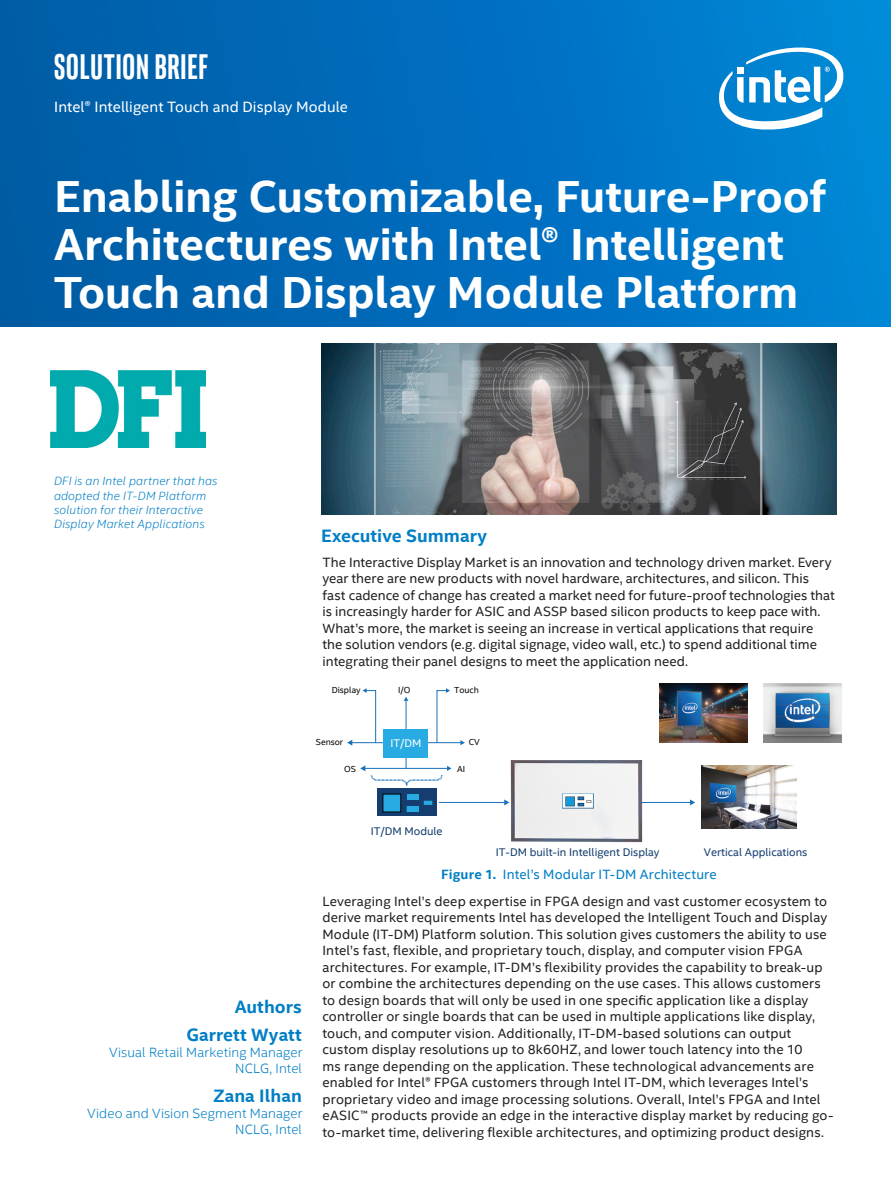
<style>
.page{position:relative;width:891px;height:1188px;background:#fff}
.page>*{position:absolute;margin:0;border:0;box-sizing:border-box;transform-origin:0 0}
.Main_Title{font:700 45px/48px "Intel Clear";letter-spacing:-.005em;color:#fff}
.t1{font:700 36px "Intel Clear Pro";letter-spacing:.025em;color:#fff}
.PlQtRt_-_Pull_Quote{font:700 18px "Intel Clear";letter-spacing:.005em;color:#007ec5}
._5_Header_1{font:700 18px "Intel Clear";color:#007ec5}
.Mini_Header{font:15px "Intel Clear";letter-spacing:.005em;color:#fff}
.MainCopy___Caption{font:13.5px/16.5px "Intel Clear";letter-spacing:.01em;color:#231f20}
.PlQtRt_-_Pull_Quote-2{font:300 13.5px/16.2px "Intel Clear";letter-spacing:.01em;color:#007ec5;text-align:right}
.MainCopy___Caption-2{font:13.5px "Intel Clear";letter-spacing:.01em;color:#007ec5}
.MainCopy___Caption-3{font:italic 300 12px/14.4px "Intel Clear";letter-spacing:.015em;color:#007ec5}
.t2{font:11.1px "Intel Clear";color:#143e6f}
.t3{font:11.1px "Intel Clear";color:#fff}
.t4{font:8.7px "Intel Clear";letter-spacing:-.005em;color:#050504}
.s1{font-weight:700}
</style>
<div class="page">
<img style="left:0;top:0;width:891px;height:326px">
<img style="left:50px;top:371px;width:155px;height:76px">
<img style="left:321px;top:343px;width:516px;height:171px">
<img style="left:509px;top:760px;width:134px;height:83px">
<hr style="left:351px;top:742px;width:110px;height:1px;background:#1971ba">
<svg style="left:347px;top:740px;width:5px;height:6px"></svg>
<svg style="left:460px;top:740px;width:5px;height:5px"></svg>
<hr style="left:406px;top:700px;width:1px;height:68px;background:#1971ba">
<svg style="left:404px;top:697px;width:4px;height:4px"></svg>
<div style="left:384px;top:730px;width:44px;height:28px;background:#27abe2"></div>
<div style="left:377px;top:788px;width:59px;height:28px;background:#153d6f"></div>
<div style="left:383px;top:794px;width:18px;height:18px;background:#27abe2"></div>
<div style="left:383px;top:794px;width:18px;height:18px;border:1px solid #050504"></div>
<div style="left:407px;top:794px;width:12px;height:6px;background:#27abe2"></div>
<svg style="left:407px;top:801px;width:25px;height:11px"></svg>
<img style="left:562px;top:793px;width:31px;height:31px">
<hr style="left:439px;top:802px;width:66px;height:1px;background:#1971ba">
<svg style="left:504px;top:799px;width:5px;height:6px"></svg>
<hr style="left:641px;top:802px;width:50px;height:1px;background:#1971ba">
<svg style="left:690px;top:799px;width:5px;height:6px"></svg>
<svg style="left:360px;top:765px;width:92px;height:21px"></svg>
<svg style="left:363px;top:688px;width:13px;height:55px"></svg>
<svg style="left:436px;top:688px;width:14px;height:55px"></svg>
<img style="left:763px;top:684px;width:79px;height:59px">
<img style="left:659px;top:684px;width:88px;height:59px">
<img style="left:702px;top:765px;width:95px;height:64px">
<svg style="left:717px;top:41px;width:129px;height:91px"></svg>
<h2 class="t1" style="left:54px;top:44px;width:155px">SOLUTION BRIEF</h2>
<p class="Mini_Header" style="left:54px;top:96px;width:295px">Intel® Intelligent Touch and Display Module</p>
<p class="Main_Title" style="left:54px;top:171px;width:773px">Enabling Customizable, Future-Proof<br>Architectures with Intel® Intelligent<br>Touch and Display Module Platform</p>
<p class="MainCopy___Caption-3" style="left:54px;top:474px;width:165px">DFI is an Intel partner that has adopted the IT-DM Platform solution for their Interactive<br>Display Market Applications</p>
<p class="_5_Header_1" style="left:321px;top:524px;width:168px">Executive Summary</p>
<p class="MainCopy___Caption" style="left:323px;top:553px;width:514px">The Interactive Display Market is an innovation and technology driven market. Every year there are new products with novel hardware, architectures, and silicon. This fast cadence of change has created a market need for future-proof technologies that is increasingly harder for ASIC and ASSP based silicon products to keep pace with.<br>What’s more, the market is seeing an increase in vertical applications that require the solution vendors (e.g. digital signage, video wall, etc.) to spend additional time integrating their panel designs to meet the application need.</p>
<p class="t4" style="left:332px;top:684px;width:30px">Display</p>
<p class="t4" style="left:398px;top:684px;width:14px">I/O</p>
<p class="t4" style="left:454px;top:684px;width:26px">Touch</p>
<p class="t4" style="left:316px;top:736px;width:29px">Sensor</p>
<p class="t4" style="left:469px;top:736px;width:13px">CV</p>
<p class="t3" style="left:390px;top:736px;width:32px">IT/DM</p>
<p class="t4" style="left:344px;top:762px;width:13px">OS</p>
<p class="t4" style="left:457px;top:762px;width:9px">AI</p>
<p class="PlQtRt_-_Pull_Quote" style="left:235px;top:994px;width:69px">Authors</p>
<p class="PlQtRt_-_Pull_Quote" style="left:186px;top:1022px;width:117px">Garrett Wyatt</p>
<p class="PlQtRt_-_Pull_Quote-2" style="left:109px;top:1044px;width:195px">Visual Retail Marketing Manager<br>NCLG, Intel</p>
<p class="PlQtRt_-_Pull_Quote" style="left:214px;top:1083px;width:90px">Zana Ilhan</p>
<p class="PlQtRt_-_Pull_Quote-2" style="left:87px;top:1105px;width:217px">Video and Vision Segment Manager<br>NCLG, Intel</p>
<p class="t2" style="left:371px;top:823px;width:73px">IT/DM Module</p>
<p class="t2" style="left:496px;top:844px;width:165px">IT-DM built-in Intelligent Display</p>
<p class="t2" style="left:704px;top:844px;width:105px">Vertical Applications</p>
<p class="MainCopy___Caption-2" style="left:441px;top:864px;width:277px"><span class="s1">Figure 1.</span> Intel’s Modular IT-DM Architecture</p>
<p class="MainCopy___Caption" style="left:323px;top:892px;width:512px">Leveraging Intel’s deep expertise in FPGA design and vast customer ecosystem to derive market requirements Intel has developed the Intelligent Touch and Display Module (IT-DM) Platform solution. This solution gives customers the ability to use Intel’s fast, flexible, and proprietary touch, display, and computer vision FPGA architectures. For example, IT-DM’s flexibility provides the capability to break-up or combine the architectures depending on the use cases. This allows customers to design boards that will only be used in one specific application like a display controller or single boards that can be used in multiple applications like display, touch, and computer vision. Additionally, IT-DM-based solutions can output custom display resolutions up to 8k60HZ, and lower touch latency into the 10<br>ms range depending on the application. These technological advancements are enabled for Intel® FPGA customers through Intel IT-DM, which leverages Intel’s proprietary video and image processing solutions. Overall, Intel’s FPGA and Intel eASIC™ products provide an edge in the interactive display market by reducing go&shy;to-market time, delivering flexible architectures, and optimizing product designs.</p>
</div>
